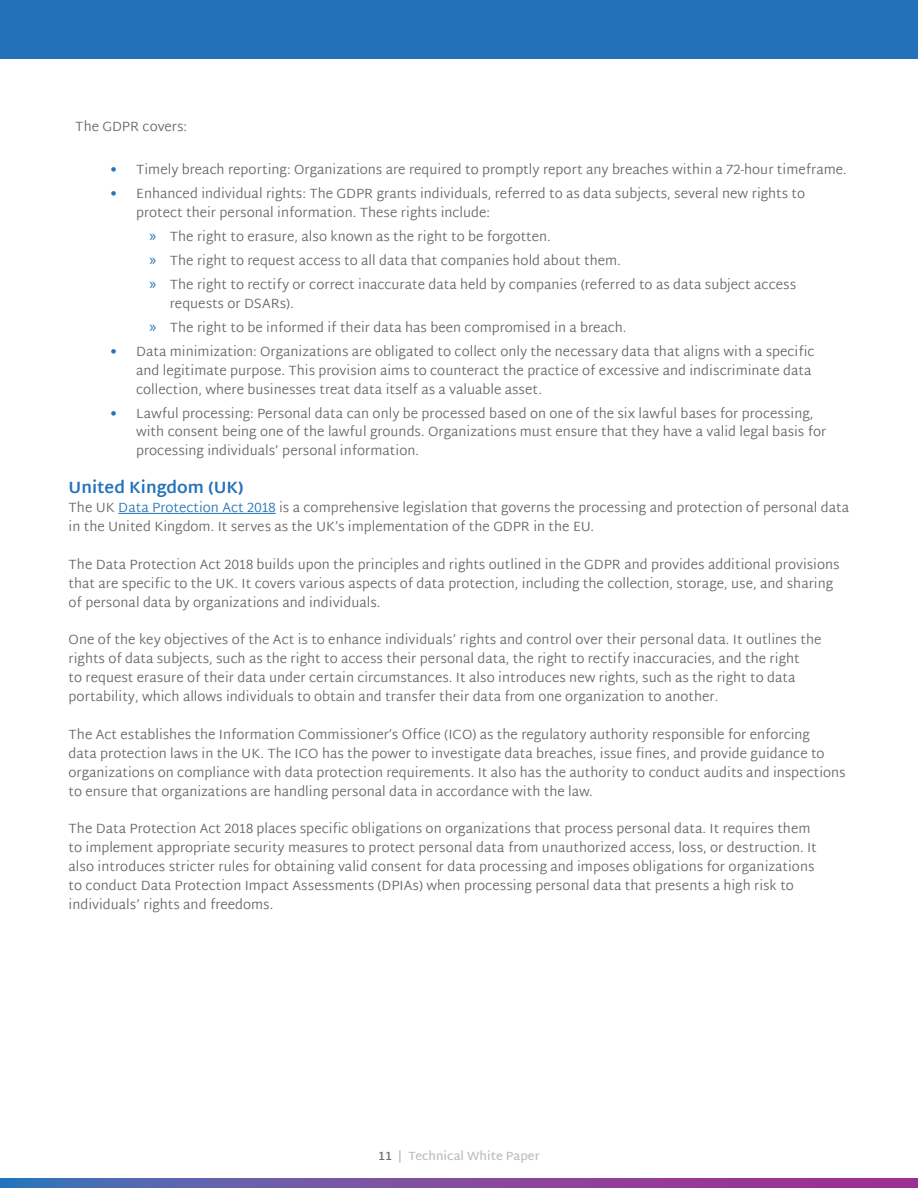
<style>
.page{position:relative;width:918px;height:1188px;background:#fff}
.page>*{position:absolute;margin:0;border:0;box-sizing:border-box;transform-origin:0 0}
.t1{font:700 16.5px "Martel Sans";color:#2372b9}
.t2{font:300 13.5px/18.9px "Martel Sans";color:#666363}
.t3{font:600 12px "Martel Sans";color:#bdbebf}
.s1{font-weight:700;font-size:16.5px;color:#2372b9}
.s2{font-family:"Myriad Pro";font-weight:400;font-size:16.5px;color:#2372b9}
.s3{color:#2372b9}
.s4{color:#6e6f72}
</style>
<div class="page">
<svg style="left:0;top:1179px;width:918px;height:9px;background:#7a4ea1"></svg>
<div style="left:0;top:0;width:918px;height:58px;background:#2372b9"></div>
<hr style="left:118px;top:513px;width:158px;height:1px;background:#2372b9">
<p class="t2" style="left:75px;top:118px;width:113px">The GDPR covers:</p>
<p class="t2" style="left:109px;top:161px;width:739px"><span class="s1">•</span> Timely breach reporting: Organizations are required to promptly report any breaches within a 72-hour timeframe.</p>
<p class="t2" style="left:136px;top:185px;width:671px;text-indent:-27px"><span class="s1">•</span> Enhanced individual rights: The GDPR grants individuals, referred to as data subjects, several new rights to protect their personal information. These rights include:</p>
<p class="t2" style="left:150px;top:225px;width:648px;line-height:24px"><span class="s2">»</span> The right to erasure, also known as the right to be forgotten.<br><span class="s2">»</span> The right to request access to all data that companies hold about them.<br><span class="s2">»</span> The right to rectify or correct inaccurate data held by companies (referred to as data subject access</p>
<p class="t2" style="left:150px;top:292px;width:479px;line-height:24px;text-indent:20px">requests or DSARs).<br><span class="s2">»</span> The right to be informed if their data has been compromised in a breach.</p>
<p class="t2" style="left:136px;top:342px;width:680px;text-indent:-27px"><span class="s1">•</span> Data minimization: Organizations are obligated to collect only the necessary data that aligns with a specific and legitimate purpose. This provision aims to counteract the practice of excessive and indiscriminate data collection, where businesses treat data itself as a valuable asset.</p>
<p class="t2" style="left:136px;top:404px;width:692px;text-indent:-27px"><span class="s1">•</span> Lawful processing: Personal data can only be processed based on one of the six lawful bases for processing, with consent being one of the lawful grounds. Organizations must ensure that they have a valid legal basis for processing individuals’ personal information.</p>
<p class="t1" style="left:69px;top:478px;width:177px">United Kingdom (UK)</p>
<p class="t2" style="left:69px;top:499px;width:782px">The UK <span class="s3">Data Protection Act 2018</span> is a comprehensive legislation that governs the processing and protection of personal data in the United Kingdom. It serves as the UK’s implementation of the GDPR in the EU.</p>
<p class="t2" style="left:69px;top:555px;width:773px">The Data Protection Act 2018 builds upon the principles and rights outlined in the GDPR and provides additional provisions that are specific to the UK. It covers various aspects of data protection, including the collection, storage, use, and sharing of personal data by organizations and individuals.</p>
<p class="t2" style="left:69px;top:631px;width:754px">One of the key objectives of the Act is to enhance individuals’ rights and control over their personal data. It outlines the rights of data subjects, such as the right to access their personal data, the right to rectify inaccuracies, and the right<br>to request erasure of their data under certain circumstances. It also introduces new rights, such as the right to data portability, which allows individuals to obtain and transfer their data from one organization to another.</p>
<p class="t2" style="left:69px;top:726px;width:779px">The Act establishes the Information Commissioner’s Office (ICO) as the regulatory authority responsible for enforcing<br>data protection laws in the UK. The ICO has the power to investigate data breaches, issue fines, and provide guidance to organizations on compliance with data protection requirements. It also has the authority to conduct audits and inspections to ensure that organizations are handling personal data in accordance with the law.</p>
<p class="t2" style="left:69px;top:820px;width:750px">The Data Protection Act 2018 places specific obligations on organizations that process personal data. It requires them to implement appropriate security measures to protect personal data from unauthorized access, loss, or destruction. It also introduces stricter rules for obtaining valid consent for data processing and imposes obligations for organizations to conduct Data Protection Impact Assessments (DPIAs) when processing personal data that presents a high risk to individuals’ rights and freedoms.</p>
<p class="t3" style="left:378px;top:1149px;width:163px"><span class="s4">11</span> | Technical White Paper</p>
</div>
